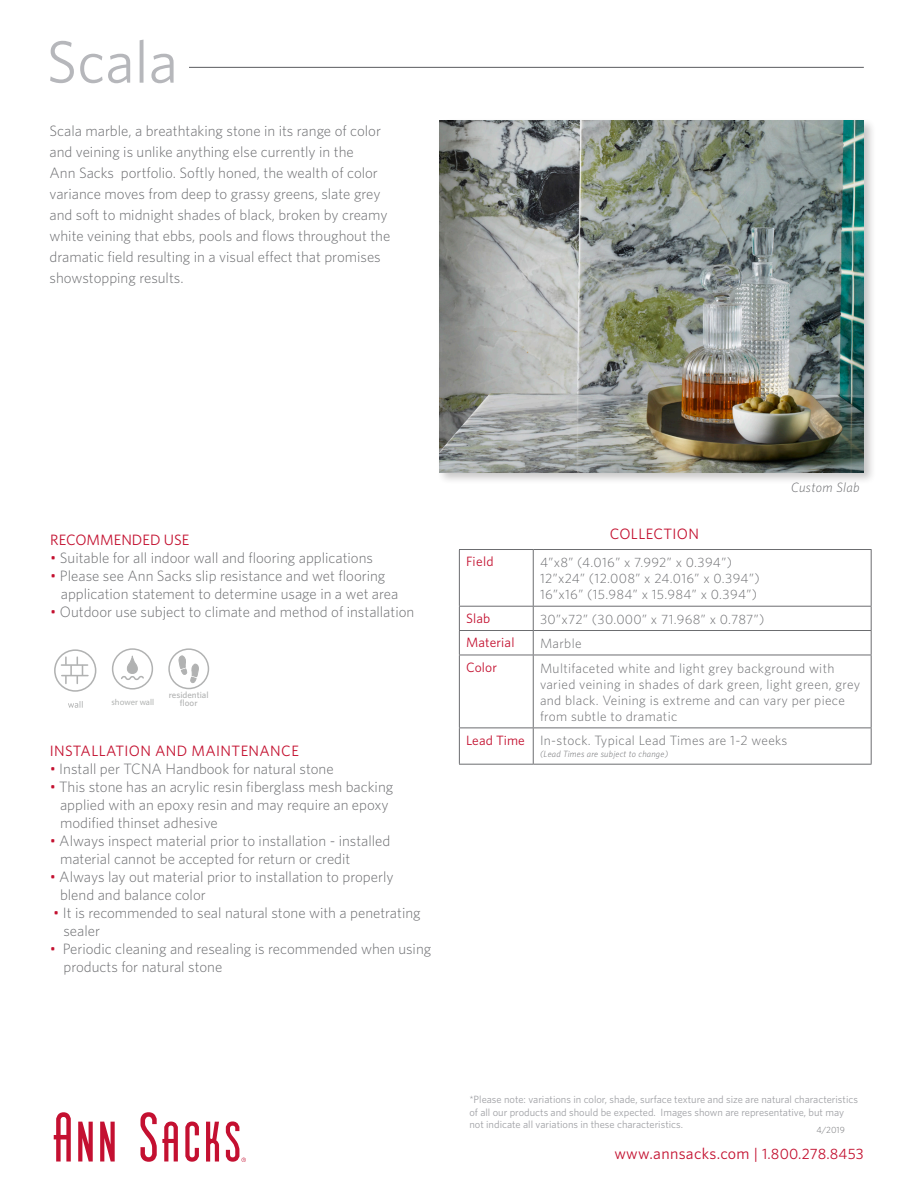
<style>
.page{position:relative;width:918px;height:1188px;background:#fff}
.page>*{position:absolute;margin:0;border:0;box-sizing:border-box;transform-origin:0 0}
.t1{font:60px "Whitney";color:#b6b7bb}
.t2{font:15.9px "Whitney";letter-spacing:.02em;color:#c3102f}
.t3{font:300 15px/21px "Whitney";color:#6c6d70}
.Red_Sub-heads{font:15px "Whitney";letter-spacing:.025em;color:#c3102f}
.Red_Sub-heads-2{font:15px "Whitney";color:#c3102f}
.t4{font:300 13.5px/16.2px "Whitney";letter-spacing:.025em;color:#6c6d70}
.Red_Sub-heads-3{font:13.5px "Whitney";letter-spacing:.01em;color:#c3102f}
.t5{font:italic 300 13.5px "Whitney";letter-spacing:.025em;color:#6c6d70}
.t6{font:10.5px/12.6px "Whitney";color:#a0a1a5}
.Red_Sub-heads-4{font:italic 300 9px "Whitney";letter-spacing:.025em;color:#6c6d70}
.t7{font:500 9px "Whitney";color:#b1b2b2}
.t8{font:300 9px "Whitney";color:#6c6d70}
.t9{font:8.7px "Myriad Pro";color:#b1b3b2}
.s1{color:#c3102f}
.s2{font-size:15.6px}
.s3{font-size:15px}
</style>
<div class="page">
<hr style="left:189px;top:67px;width:675px;height:1px;background:#6c6d70">
<svg style="left:54px;top:1112px;width:17px;height:50px"></svg>
<svg style="left:140px;top:1112px;width:38px;height:50px"></svg>
<svg style="left:185px;top:1122px;width:14px;height:40px"></svg>
<svg style="left:78px;top:1122px;width:15px;height:40px"></svg>
<svg style="left:100px;top:1122px;width:15px;height:40px"></svg>
<svg style="left:206px;top:1122px;width:13px;height:40px"></svg>
<svg style="left:226px;top:1121px;width:20px;height:41px"></svg>
<div style="left:54px;top:649px;width:42px;height:43px;border:2px solid #b1b2b2;border-radius:50%"></div>
<hr style="left:61px;top:664px;width:27px;height:2px;background:#b1b2b2">
<svg style="left:62px;top:657px;width:26px;height:26px"></svg>
<svg style="left:68px;top:701px;width:15px;height:7px"></svg>
<hr style="left:459px;top:549px;width:74px;height:1px;background:#6c6d70">
<hr style="left:459px;top:550px;width:1px;height:56px;background:#6c6d70">
<hr style="left:533px;top:549px;width:339px;height:1px;background:#6c6d70">
<hr style="left:533px;top:550px;width:1px;height:56px;background:#6c6d70">
<hr style="left:871px;top:550px;width:1px;height:56px;background:#6c6d70">
<hr style="left:459px;top:606px;width:74px;height:1px;background:#6c6d70">
<hr style="left:533px;top:606px;width:339px;height:1px;background:#6c6d70">
<hr style="left:459px;top:630px;width:74px;height:1px;background:#6c6d70">
<svg style="left:459px;top:607px;width:1px;height:48px"></svg>
<hr style="left:533px;top:630px;width:339px;height:1px;background:#6c6d70">
<svg style="left:533px;top:607px;width:1px;height:48px"></svg>
<svg style="left:871px;top:607px;width:1px;height:48px"></svg>
<hr style="left:459px;top:655px;width:74px;height:1px;background:#6c6d70">
<hr style="left:459px;top:655px;width:1px;height:73px;background:#6c6d70">
<hr style="left:533px;top:655px;width:339px;height:1px;background:#6c6d70">
<hr style="left:533px;top:655px;width:1px;height:73px;background:#6c6d70">
<hr style="left:871px;top:655px;width:1px;height:73px;background:#6c6d70">
<hr style="left:459px;top:728px;width:74px;height:1px;background:#6c6d70">
<hr style="left:459px;top:728px;width:1px;height:36px;background:#6c6d70">
<hr style="left:533px;top:728px;width:339px;height:1px;background:#6c6d70">
<hr style="left:533px;top:728px;width:1px;height:36px;background:#6c6d70">
<hr style="left:871px;top:728px;width:1px;height:36px;background:#6c6d70">
<hr style="left:459px;top:764px;width:74px;height:1px;background:#6c6d70">
<hr style="left:533px;top:764px;width:339px;height:1px;background:#6c6d70">
<div style="left:436px;top:118px;width:440px;height:367px;background:#231f20;opacity:.25"></div>
<img style="left:439px;top:121px;width:425px;height:352px">
<div style="left:168px;top:648px;width:41px;height:41px;border:1px solid #b1b2b2;border-radius:50%"></div>
<svg style="left:179px;top:656px;width:20px;height:27px"></svg>
<div style="left:112px;top:648px;width:41px;height:42px;border:2px solid #b1b2b2;border-radius:50%"></div>
<svg style="left:121px;top:656px;width:23px;height:24px"></svg>
<h1 class="t1" style="left:46px;top:22px;width:133px">Scala</h1>
<p class="t3" style="left:50px;top:120px;width:333px">Scala marble, a breathtaking stone in its range of color and veining is unlike anything else currently in the</p>
<p class="t3" style="left:50px;top:162px;width:342px">Ann Sacks portfolio. Softly honed, the wealth of color variance moves from deep to grassy greens, slate grey and soft to midnight shades of black, broken by creamy white veining that ebbs, pools and flows throughout the dramatic field resulting in a visual effect that promises showstopping results.</p>
<p class="Red_Sub-heads-2" style="left:50px;top:530px;width:141px">RECOMMENDED USE</p>
<p class="t3" style="left:50px;top:547px;width:324px"><span class="s1">•</span> Suitable for all indoor wall and flooring applications</p>
<p class="t3" style="left:50px;top:565px;width:337px"><span class="s1">•</span> Please see Ann Sacks slip resistance and wet flooring</p>
<p class="t3" style="left:61px;top:583px;width:339px">application statement to determine usage in a wet area</p>
<p class="t3" style="left:50px;top:601px;width:366px"><span class="s1">•</span> Outdoor use subject to climate and method of installation</p>
<p class="t7" style="left:169px;top:689px;width:41px">residential</p>
<p class="t9" style="left:112px;top:697px;width:44px">shower wall</p>
<p class="t7" style="left:180px;top:697px;width:19px">floor</p>
<p class="Red_Sub-heads" style="left:50px;top:741px;width:251px">INSTALLATION AND MAINTENANCE</p>
<p class="t3" style="left:50px;top:758px;width:286px"><span class="s1">•</span> Install per TCNA Handbook for natural stone</p>
<p class="t3" style="left:50px;top:776px;width:345px"><span class="s1">•</span> This stone has an acrylic resin fiberglass mesh backing</p>
<p class="t3" style="left:60px;top:794px;width:330px">applied with an epoxy resin and may require an epoxy</p>
<p class="t3" style="left:60px;top:812px;width:159px">modified thinset adhesive</p>
<p class="t3" style="left:50px;top:830px;width:342px"><span class="s1">•</span> Always inspect material prior to installation - installed</p>
<p class="t3" style="left:60px;top:848px;width:292px">material cannot be accepted for return or credit</p>
<p class="t3" style="left:50px;top:866px;width:345px"><span class="s1">•</span> Always lay out material prior to installation to properly</p>
<p class="t3" style="left:60px;top:884px;width:147px">blend and balance color</p>
<p class="t3" style="left:53px;top:902px;width:369px"><span class="s1">•</span> It is recommended to seal natural stone with a penetrating</p>
<p class="t3" style="left:63px;top:920px;width:38px">sealer</p>
<p class="t3" style="left:50px;top:938px;width:383px"><span class="s1">•</span> Periodic cleaning and resealing is recommended when using</p>
<p class="t3" style="left:63px;top:956px;width:160px">products for natural stone</p>
<p class="Red_Sub-heads" style="left:610px;top:524px;width:91px">COLLECTION</p>
<p class="t5" style="left:791px;top:479px;width:70px">Custom Slab</p>
<p class="Red_Sub-heads-3" style="left:466px;top:553px;width:29px">Field</p>
<p class="t4" style="left:540px;top:554px;width:193px">4”x8” (4.016” x 7.992” x 0.394”)</p>
<p class="t4" style="left:540px;top:570px;width:221px">12”x24” (12.008” x 24.016” x 0.394”)</p>
<p class="t4" style="left:540px;top:586px;width:219px">16”x16” (15.984” x 15.984” x 0.394”)</p>
<p class="Red_Sub-heads-3" style="left:466px;top:609px;width:26px">Slab</p>
<p class="t4" style="left:540px;top:611px;width:226px">30”x72” (30.000” x 71.968” x 0.787”)</p>
<p class="Red_Sub-heads-3" style="left:466px;top:634px;width:50px">Material</p>
<p class="t4" style="left:540px;top:635px;width:43px">Marble</p>
<p class="Red_Sub-heads-3" style="left:466px;top:658px;width:32px">Color</p>
<p class="t4" style="left:540px;top:659px;width:322px">Multifaceted white and light grey background with varied veining in shades of dark green, light green, grey and black. Veining is extreme and can vary per piece from subtle to dramatic</p>
<p class="Red_Sub-heads-3" style="left:466px;top:731px;width:60px">Lead Time</p>
<p class="t4" style="left:540px;top:732px;width:249px">In-stock. Typical Lead Times are 1-2 weeks</p>
<p class="Red_Sub-heads-4" style="left:540px;top:748px;width:130px">(Lead Times are subject to change)</p>
<p class="t6" style="left:469px;top:1093px;width:390px">*Please note: variations in color, shade, surface texture and size are natural characteristics of all our products and should be expected. Images shown are representative, but may not indicate all variations in these characteristics.</p>
<p class="t8" style="left:816px;top:1123px;width:30px">4/2019</p>
<p class="t2" style="left:614px;top:1143px;width:251px">www.annsacks.com <span class="s2">|</span> <span class="s3">1.800.278.8453</span></p>
</div>
